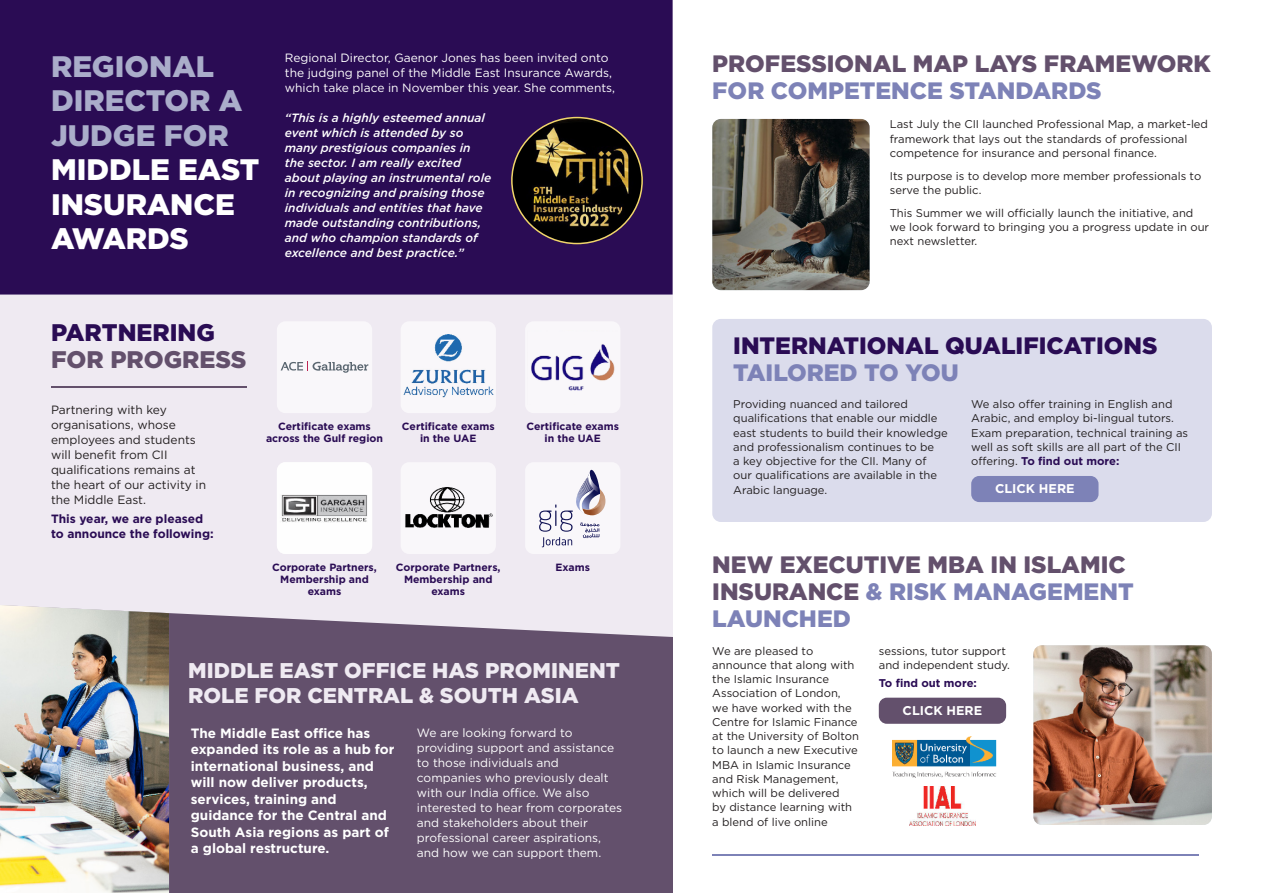
<style>
.page{position:relative;width:1263px;height:893px;background:#fff}
.page>*{position:absolute;margin:0;border:0;box-sizing:border-box;transform-origin:0 0}
.t1{font:900 29.7px/34.5px "Gotham";color:#aaadca}
.t2{font:900 24px/27px "Gotham";color:#63506c}
.t3{font:900 23.7px/27px "Gotham";color:#63506c}
.t4{font:900 23.7px/27px "Gotham";color:#2a0c54}
.t5{font:900 21.3px/24.9px "Gotham";color:#efeaf2}
.t6{font:700 13.5px/16.5px "Gotham";color:#fff}
.t7{font:700 12.6px "Gotham";color:#fff}
.t8{font:12px/15px "Gotham";color:#fff}
.t9{font:italic 500 12px/15px "Gotham";color:#fff}
.t10{font:12px/15px "Gotham";color:#231f20}
.t11{font:700 12px/15px "Gotham";color:#2a0c54}
.t12{font:11.25px/14.2px "Gotham";color:#231f20}
.t13{font:700 11.25px "Gotham";color:#2a0c54}
.t14{font:700 10.5px/12px "Gotham";color:#2a0c54;text-align:center}
.s1{color:#fff}
.s2{color:#2a0c54}
.s3{color:#7d82b7}
.s4{font-weight:700;color:#2a0c54}
</style>
<div class="page">
<div style="left:0;top:0;width:673px;height:893px;background:#efeaf2"></div>
<div style="left:169px;top:613px;width:504px;height:280px;background:#63506c"></div>
<img style="left:0;top:605px;width:169px;height:288px">
<img style="left:892px;top:736px;width:105px;height:42px">
<div style="left:0;top:0;width:673px;height:295px;background:#2a0c54"></div>
<img style="left:512px;top:118px;width:130px;height:126px">
<div style="left:525px;top:462px;width:95px;height:92px;background:#f9f7fa;border-radius:9px"></div>
<div style="left:277px;top:321px;width:95px;height:92px;background:#f9f7fa;border-radius:9px"></div>
<svg style="left:281px;top:362px;width:87px;height:11px"></svg>
<img style="left:277px;top:462px;width:95px;height:92px">
<div style="left:401px;top:321px;width:95px;height:92px;background:#f9f7fa;border-radius:9px"></div>
<img style="left:403px;top:334px;width:90px;height:64px">
<div style="left:401px;top:462px;width:95px;height:92px;background:#f9f7fa;border-radius:9px"></div>
<img style="left:405px;top:487px;width:88px;height:41px">
<div style="left:525px;top:321px;width:95px;height:92px;background:#f9f7fa;border-radius:9px"></div>
<img style="left:531px;top:344px;width:84px;height:47px">
<svg style="left:539px;top:470px;width:66px;height:77px"></svg>
<hr style="left:51px;top:387px;width:196px;height:1px;background:#63506c">
<img style="left:712px;top:119px;width:158px;height:171px">
<div style="left:712px;top:319px;width:500px;height:203px;background:#dbdcec;border-radius:9px"></div>
<div style="left:971px;top:476px;width:127px;height:26px;background:#7d82b7;border-radius:8px"></div>
<div style="left:879px;top:698px;width:127px;height:26px;background:#63506c;border-radius:8px"></div>
<img style="left:1033px;top:645px;width:179px;height:180px">
<hr style="left:712px;top:855px;width:487px;height:1px;background:#7d82b7">
<img style="left:909px;top:786px;width:67px;height:40px">
<p class="t1" style="left:51px;top:48px;width:210px">REGIONAL<br>DIRECTOR A<br>JUDGE FOR<br><span class="s1">MIDDLE EAST<br>INSURANCE<br>AWARDS</span></p>
<p class="t8" style="left:285px;top:50px;width:332px">Regional Director, Gaenor Jones has been invited onto the judging panel of the Middle East Insurance Awards, which take place in November this year. She comments,</p>
<p class="t9" style="left:285px;top:110px;width:208px">“This is a highly esteemed annual event which is attended by so many prestigious companies in the sector. I am really excited about playing an instrumental role in recognizing and praising those individuals and entities that have made outstanding contributions, and who champion standards of excellence and best practice.”</p>
<p class="t2" style="left:51px;top:319px;width:197px"><span class="s2">PARTNERING<br></span>FOR PROGRESS</p>
<p class="t10" style="left:51px;top:402px;width:157px">Partnering with key organisations, whose employees and students will benefit from CII qualifications remains at the heart of our activity in the Middle East.</p>
<p class="t11" style="left:51px;top:511px;width:164px">This year, we are pleased to announce the following:</p>
<p class="t14" style="left:266px;top:420px;width:119px">Certificate exams across the Gulf region</p>
<p class="t14" style="left:402px;top:420px;width:94px">Certificate exams in the UAE</p>
<p class="t14" style="left:272px;top:561px;width:106px">Corporate Partners,<br>Membership and exams</p>
<p class="t14" style="left:396px;top:561px;width:106px">Corporate Partners,<br>Membership and exams</p>
<p class="t14" style="left:526px;top:420px;width:94px">Certificate exams in the UAE</p>
<p class="t14" style="left:555px;top:561px;width:36px">Exams</p>
<p class="t5" style="left:188px;top:657px;width:433px">MIDDLE EAST OFFICE HAS PROMINENT<br>ROLE FOR CENTRAL &amp; SOUTH ASIA</p>
<p class="t6" style="left:191px;top:725px;width:205px">The Middle East office has expanded its role as a hub for international business, and will now deliver products, services, training and guidance for the Central and<br>South Asia regions as part of a global restructure.</p>
<p class="t8" style="left:417px;top:725px;width:207px">We are looking forward to providing support and assistance to those individuals and companies who previously dealt with our India office. We also interested to hear from corporates and stakeholders about their professional career aspirations, and how we can support them.</p>
<p class="t3" style="left:712px;top:49px;width:500px">PROFESSIONAL MAP LAYS FRAMEWORK<br><span class="s3">FOR COMPETENCE STANDARDS</span></p>
<p class="t12" style="left:890px;top:117px;width:320px">Last July the CII launched Professional Map, a market-led framework that lays out the standards of professional competence for insurance and personal finance.</p>
<p class="t12" style="left:890px;top:168px;width:313px">Its purpose is to develop more member professionals to serve the public.</p>
<p class="t12" style="left:890px;top:205px;width:321px">This Summer we will officially launch the initiative, and we look forward to bringing you a progress update in our next newsletter.</p>
<p class="t4" style="left:733px;top:331px;width:426px">INTERNATIONAL QUALIFICATIONS<br><span class="s3">TAILORED TO YOU</span></p>
<p class="t12" style="left:733px;top:397px;width:216px">Providing nuanced and tailored qualifications that enable our middle east students to build their knowledge and professionalism continues to be<br>a key objective for the CII. Many of our qualifications are available in the Arabic language.</p>
<p class="t12" style="left:971px;top:397px;width:219px">We also offer training in English and Arabic, and employ bi-lingual tutors.<br>Exam preparation, technical training as well as soft skills are all part of the CII offering. <span class="s4">To find out more:</span></p>
<p class="t7" style="left:995px;top:480px;width:81px">CLICK HERE</p>
<p class="t3" style="left:712px;top:550px;width:423px">NEW EXECUTIVE MBA IN ISLAMIC<br>INSURANCE <span class="s3">&amp; RISK MANAGEMENT<br>LAUNCHED</span></p>
<p class="t12" style="left:712px;top:643px;width:148px">We are pleased to announce that along with the Islamic Insurance<br>Association of London, we have worked with the<br>Centre for Islamic Finance at the University of Bolton to launch a new Executive<br>MBA in Islamic Insurance and Risk Management, which will be delivered<br>by distance learning with a blend of live online</p>
<p class="t12" style="left:879px;top:643px;width:133px">sessions, tutor support and independent study.</p>
<p class="t13" style="left:879px;top:676px;width:100px">To find out more:</p>
<p class="t7" style="left:903px;top:702px;width:81px">CLICK HERE</p>
</div>
